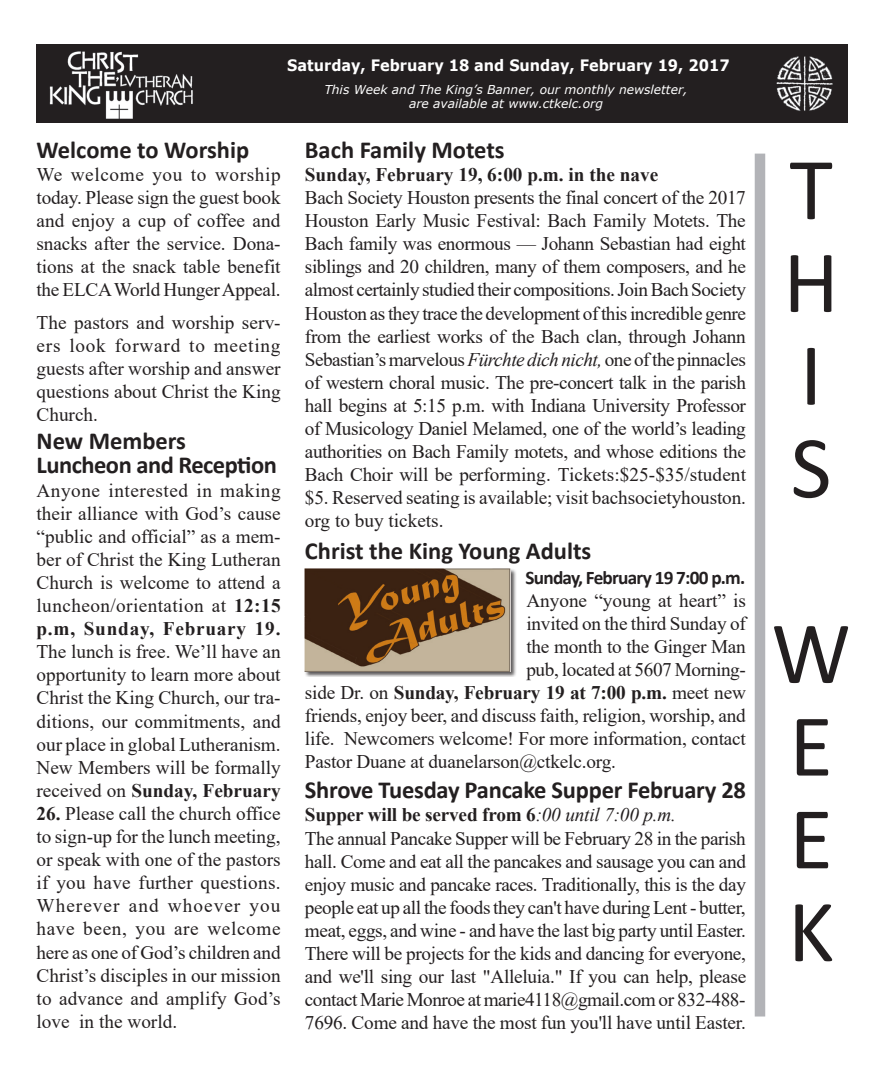
<style>
.page{position:relative;width:882px;height:1071px;background:#fff}
.page>*{position:absolute;margin:0;border:0;box-sizing:border-box;transform-origin:0 0}
.t1{font:89.25px "Calibri";color:#231f20}
.Inside_Heading{font:700 24.5px/24.5px "Calibri";letter-spacing:-.01em;color:#231f20}
.t2{font:19.25px/23.1px "Times New Roman";letter-spacing:-.01em;color:#231f20;text-align:justify}
.t3{font:700 19.25px "Times New Roman";letter-spacing:-.01em;color:#231f20}
.Inside_Heading-2{font:700 19.25px "Calibri";letter-spacing:-.04em;color:#231f20}
.t4{font:700 15.75px "Verdana";color:#fff;scale:.92 1}
.t5{font:italic 12.25px/14.7px "Verdana";color:#fff;text-align:center}
.s1{font-weight:700}
.s2{font-style:italic}
.s3{font-weight:400}
.s4{font-weight:400;font-style:italic}
</style>
<div class="page">
<div style="left:755px;top:154px;width:10px;height:863px;background:#b2b3b7"></div>
<div style="left:37px;top:44px;width:807px;height:79px;background:#231f20"></div>
<img style="left:49px;top:51px;width:144px;height:68px">
<img style="left:776px;top:44px;width:72px;height:78px">
<div style="left:304px;top:568px;width:213px;height:109px;background:#231f20;opacity:.75"></div>
<img style="left:305px;top:569px;width:206px;height:102px">
<p class="t4" style="left:287px;top:54px;width:482px">Saturday, February 18 and Sunday, February 19, 2017</p>
<p class="t5" style="left:324px;top:82px;width:365px">This Week and The King’s Banner, our monthly newsletter, are available at www.ctkelc.org</p>
<p class="Inside_Heading" style="left:37px;top:137px;width:214px">Welcome to Worship</p>
<p class="t2" style="left:37px;top:162px;width:246px">We welcome you to worship today. Please sign the guest book and enjoy a cup of coffee and snacks after the service. Dona&shy;tions at the snack table benefit the ELCA World Hunger Appeal.</p>
<p class="t2" style="left:37px;top:310px;width:246px">The pastors and worship serv&shy;ers look forward to meeting guests after worship and answer questions about Christ the King Church.</p>
<p class="Inside_Heading" style="left:37px;top:428px;width:242px">New Members<br>Luncheon and Reception</p>
<p class="t2" style="left:37px;top:478px;width:246px">Anyone interested in making their alliance with God’s cause “public and official” as a mem&shy;ber of Christ the King Lutheran Church is welcome to attend a luncheon/orientation at <span class="s1">12:15 p.m, Sunday, February 19.<br></span>The lunch is free. We’ll have an opportunity to learn more about Christ the King Church, our tra&shy;ditions, our commitments, and our place in global Lutheranism.<br>New Members will be formally received on <span class="s1">Sunday, February</span></p>
<p class="t2" style="left:37px;top:801px;width:246px"><span class="s1">26.</span> Please call the church office to sign-up for the lunch meeting, or speak with one of the pastors if you have further questions.<br>Wherever and whoever you have been, you are welcome here as one of God’s children and Christ’s disciples in our mission to advance and amplify God’s love in the world.</p>
<p class="Inside_Heading" style="left:305px;top:137px;width:201px">Bach Family Motets</p>
<p class="t3" style="left:305px;top:161px;width:355px">Sunday, February 19, 6:00 p.m. in the nave</p>
<p class="t2" style="left:305px;top:185px;width:443px">Bach Society Houston presents the final concert of the 2017<br>Houston Early Music Festival: Bach Family Motets. The Bach family was enormous — Johann Sebastian had eight siblings and 20 children, many of them composers, and he almost certainly studied their compositions. Join Bach Society Houston as they trace the development of this incredible genre from the earliest works of the Bach clan, through Johann Sebastian’s marvelous <span class="s2">Fürchte dich nicht,</span> one of the pinnacles of western choral music. The pre-concert talk in the parish hall begins at 5:15 p.m. with Indiana University Professor of Musicology Daniel Melamed, one of the world’s leading authorities on Bach Family motets, and whose editions the Bach Choir will be performing. Tickets:$25-$35/student $5. Reserved seating is available; visit bachsocietyhouston. org to buy tickets.</p>
<p class="Inside_Heading" style="left:305px;top:538px;width:288px">Christ the King Young Adults</p>
<p class="Inside_Heading-2" style="left:526px;top:564px;width:221px">Sunday, February 19 7:00 p.m.</p>
<p class="t2" style="left:526px;top:588px;width:221px">Anyone “young at heart” is</p>
<p class="t2" style="left:526px;top:611px;width:221px">invited on the third Sunday of</p>
<p class="t2" style="left:526px;top:634px;width:221px">the month to the Ginger Man</p>
<p class="t2" style="left:526px;top:657px;width:221px">pub, located at 5607 Morning-</p>
<p class="t3" style="left:305px;top:679px;width:443px"><span class="s3">side Dr. on</span> Sunday, February 19 at 7:00 p.m. <span class="s3">meet new</span></p>
<p class="t2" style="left:305px;top:704px;width:442px">friends, enjoy beer, and discuss faith, religion, worship, and</p>
<p class="t2" style="left:305px;top:727px;width:443px">life. Newcomers welcome! For more information, contact</p>
<p class="t2" style="left:305px;top:750px;width:313px">Pastor Duane at duanelarson@ctkelc.org.</p>
<p class="Inside_Heading" style="left:305px;top:778px;width:443px">Shrove Tuesday Pancake Supper February 28</p>
<p class="t3" style="left:305px;top:801px;width:373px">Supper will be served from 6<span class="s4">:00 until 7:00 p.m.</span></p>
<p class="t2" style="left:305px;top:826px;width:443px">The annual Pancake Supper will be February 28 in the parish hall. Come and eat all the pancakes and sausage you can and enjoy music and pancake races. Traditionally, this is the day people eat up all the foods they can't have during Lent - butter, meat, eggs, and wine - and have the last big party until Easter.<br>There will be projects for the kids and dancing for everyone, and we'll sing our last "Alleluia." If you can help, please contact Marie Monroe at marie4118@gmail.com or 832-488- 7696. Come and have the most fun you'll have until Easter.</p>
<p class="t1" style="left:789px;top:127px;width:45px">T</p>
<p class="t1" style="left:783px;top:220px;width:57px">H</p>
<p class="t1" style="left:800px;top:313px;width:24px">I</p>
<p class="t1" style="left:791px;top:406px;width:42px">S</p>
<p class="t1" style="left:771px;top:591px;width:81px">W</p>
<p class="t1" style="left:789px;top:684px;width:45px">E</p>
<p class="t1" style="left:789px;top:777px;width:45px">E</p>
<p class="t1" style="left:788px;top:869px;width:48px">K</p>
</div>
